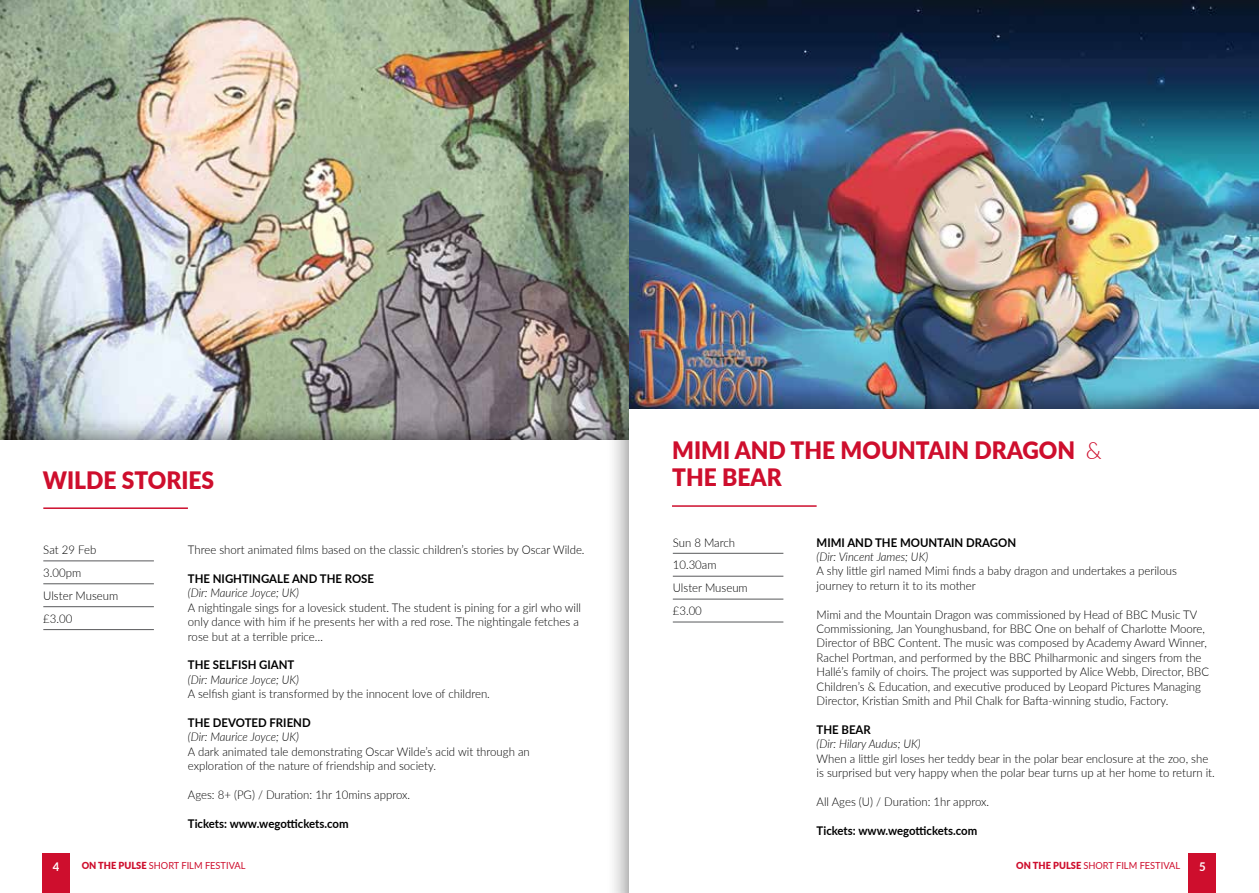
<style>
.page{position:relative;width:1259px;height:893px;background:#fff}
.page>*{position:absolute;margin:0;border:0;box-sizing:border-box;transform-origin:0 0}
.t1{font:900 24px/27px "Lato";color:#ce0e2d;scale:.95 1}
.t2{font:300 12px/14.4px "Lato";color:#000;scale:.95 1}
.t3{font:700 12px "Lato";color:#000;scale:.95 1}
.t4{font:italic 300 12px "Lato";color:#000;scale:.95 1}
.t5{font:700 12px "Lato";color:#fff;scale:.95 1}
.t6{font:9.75px "Lato";color:#ce0e2d;scale:.95 1}
.s1{font-weight:300}
.s2{font-weight:900}
</style>
<div class="page">
<img style="left:0;top:0;width:629px;height:416px">
<div style="left:0;top:416px;width:653px;height:477px;background:#000;opacity:.6"></div>
<div style="left:0;top:440px;width:629px;height:453px;background:#fff"></div>
<hr style="left:43px;top:560px;width:111px;height:1px;background:#58595b">
<hr style="left:43px;top:583px;width:111px;height:1px;background:#58595b">
<hr style="left:43px;top:606px;width:111px;height:1px;background:#58595b">
<hr style="left:43px;top:629px;width:111px;height:1px;background:#58595b">
<img style="left:629px;top:0;width:630px;height:385px">
<div style="left:605px;top:385px;width:654px;height:508px;background:#000;opacity:.6"></div>
<div style="left:629px;top:409px;width:630px;height:484px;background:#fff"></div>
<hr style="left:673px;top:553px;width:110px;height:1px;background:#58595b">
<hr style="left:673px;top:576px;width:110px;height:1px;background:#58595b">
<hr style="left:673px;top:599px;width:110px;height:1px;background:#58595b">
<hr style="left:673px;top:622px;width:110px;height:1px;background:#58595b">
<hr style="left:672px;top:505px;width:144px;height:2px;background:#ce0e2d">
<hr style="left:43px;top:507px;width:145px;height:2px;background:#ce0e2d">
<div style="left:1188px;top:853px;width:28px;height:40px;background:#ce0e2d"></div>
<div style="left:43px;top:853px;width:27px;height:40px;background:#ce0e2d"></div>
<h1 class="t1" style="left:43px;top:466px;width:182px">WILDE STORIES</h1>
<p class="t2" style="left:43px;top:538px;width:80px;line-height:23px">Sat 29 Feb<br>3.00pm<br>Ulster Museum £3.00</p>
<p class="t2" style="left:188px;top:542px;width:419px">Three short animated films based on the classic children’s stories by Oscar Wilde.</p>
<p class="t3" style="left:188px;top:570px;width:197px">THE NIGHTINGALE AND THE ROSE</p>
<p class="t4" style="left:188px;top:585px;width:118px">(Dir: Maurice Joyce; UK)</p>
<p class="t2" style="left:188px;top:600px;width:415px">A nightingale sings for a lovesick student. The student is pining for a girl who will only dance with him if he presents her with a red rose. The nightingale fetches a rose but at a terrible price…</p>
<p class="t3" style="left:188px;top:656px;width:114px">THE SELFISH GIANT</p>
<p class="t4" style="left:188px;top:671px;width:118px">(Dir: Maurice Joyce; UK)</p>
<p class="t2" style="left:188px;top:686px;width:319px">A selfish giant is transformed by the innocent love of children.</p>
<p class="t3" style="left:188px;top:714px;width:131px">THE DEVOTED FRIEND</p>
<p class="t4" style="left:188px;top:729px;width:118px">(Dir: Maurice Joyce; UK)</p>
<p class="t2" style="left:188px;top:744px;width:361px">A dark animated tale demonstrating Oscar Wilde’s acid wit through an exploration of the nature of friendship and society.</p>
<p class="t2" style="left:188px;top:787px;width:235px">Ages: 8+ (PG) / Duration: 1hr 10mins approx.</p>
<p class="t3" style="left:188px;top:814px;width:171px">Tickets: www.wegottickets.com</p>
<h1 class="t1" style="left:672px;top:435px;width:453px">MIMI AND THE MOUNTAIN DRAGON <span class="s1">&amp;<br></span>THE BEAR</h1>
<p class="t2" style="left:673px;top:530px;width:80px;line-height:23px">Sun 8 March<br>10.30am<br>Ulster Museum £3.00</p>
<p class="t3" style="left:816px;top:533px;width:211px">MIMI AND THE MOUNTAIN DRAGON</p>
<p class="t4" style="left:816px;top:548px;width:119px">(Dir: Vincent James; UK)</p>
<p class="t2" style="left:816px;top:563px;width:381px">A shy little girl named Mimi finds a baby dragon and undertakes a perilous journey to return it to its mother</p>
<p class="t2" style="left:816px;top:607px;width:414px">Mimi and the Mountain Dragon was commissioned by Head of BBC Music TV Commissioning, Jan Younghusband, for BBC One on behalf of Charlotte Moore, Director of BBC Content. The music was composed by Academy Award Winner, Rachel Portman, and performed by the BBC Philharmonic and singers from the Hallé’s family of choirs. The project was supported by Alice Webb, Director, BBC Children’s &amp; Education, and executive produced by Leopard Pictures Managing Director, Kristian Smith and Phil Chalk for Bafta-winning studio, Factory.</p>
<p class="t3" style="left:816px;top:721px;width:59px">THE BEAR</p>
<p class="t4" style="left:816px;top:735px;width:111px">(Dir: Hilary Audus; UK)</p>
<p class="t2" style="left:816px;top:751px;width:421px">When a little girl loses her teddy bear in the polar bear enclosure at the zoo, she is surprised but very happy when the polar bear turns up at her home to return it.</p>
<p class="t2" style="left:816px;top:794px;width:183px">All Ages (U) / Duration: 1hr approx.</p>
<p class="t3" style="left:816px;top:821px;width:171px">Tickets: www.wegottickets.com</p>
<p class="t5" style="left:53px;top:857px;width:8px">4</p>
<p class="t6" style="left:82px;top:858px;width:174px"><span class="s2">ON THE PULSE</span> SHORT FILM FESTIVAL</p>
<p class="t6" style="left:1016px;top:858px;width:174px"><span class="s2">ON THE PULSE</span> SHORT FILM FESTIVAL</p>
<p class="t5" style="left:1199px;top:857px;width:8px">5</p>
</div>
